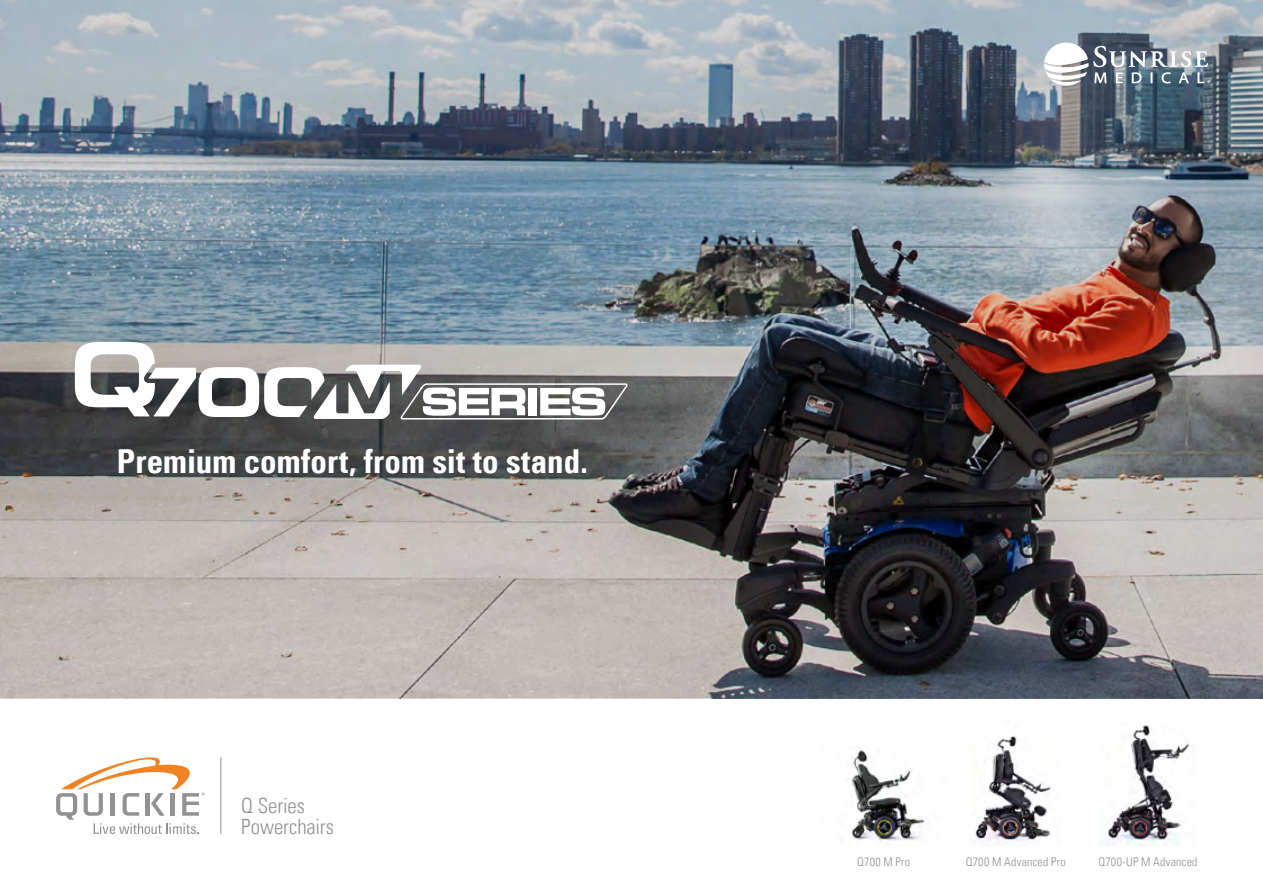
<style>
.page{position:relative;width:1263px;height:893px;background:#fff}
.page>*{position:absolute;margin:0;border:0;box-sizing:border-box;transform-origin:0 0}
.t1{font:33px "Univers Com 67 Bold Cond";letter-spacing:.005em;color:#fff}
.t2{font:21px/21px "Univers Com 47 Light Cond";color:#929292}
.t3{font:12px "Univers Com 47 Light Cond";letter-spacing:.02em;color:#929292}
</style>
<div class="page">
<svg style="left:56px;top:757px;width:149px;height:77px"></svg>
<hr style="left:220px;top:757px;width:1px;height:77px;background:#929292">
<img style="left:1100px;top:724px;width:94px;height:121px">
<img style="left:975px;top:735px;width:76px;height:110px">
<img style="left:847px;top:747px;width:82px;height:98px">
<img style="left:0;top:0;width:1263px;height:698px">
<svg style="left:1044px;top:43px;width:166px;height:43px"></svg>
<svg style="left:75px;top:342px;width:554px;height:78px"></svg>
<h1 class="t1" style="left:117px;top:441px;width:472px">Premium comfort, from sit to stand.</h1>
<h2 class="t2" style="left:241px;top:795px;width:94px">Q Series<br>Powerchairs</h2>
<p class="t3" style="left:857px;top:855px;width:54px">Q700 M Pro</p>
<p class="t3" style="left:966px;top:855px;width:101px">Q700 M Advanced Pro</p>
<p class="t3" style="left:1098px;top:855px;width:101px">Q700-UP M Advanced</p>
</div>
